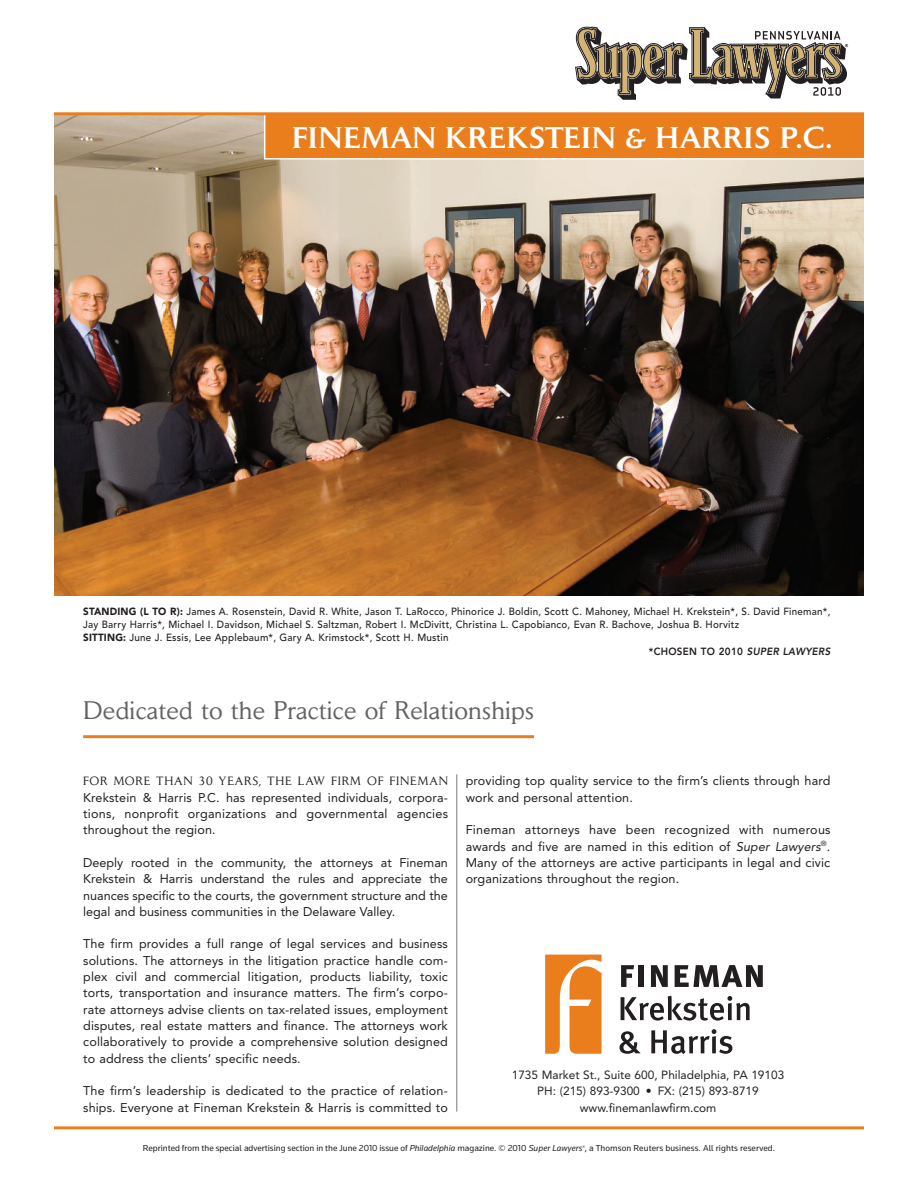
<style>
.page{position:relative;width:918px;height:1188px;background:#fff}
.page>*{position:absolute;margin:0;border:0;box-sizing:border-box;transform-origin:0 0}
.t1{font:500 29.7px "Daily News";letter-spacing:.02em;color:#fff}
.t2{font:25.2px "Daily News";letter-spacing:.01em;color:#636366}
.t3{font:12.6px/16.4px "Avenir";letter-spacing:.01em;color:#231f20;text-align:justify}
.t4{font:11.85px/16.4px "Avenir";color:#231f20;text-align:center}
.t5{font:11.85px "Daily News";letter-spacing:.08em;color:#231f20}
.t6{font:500 10.35px "Avenir";letter-spacing:.02em;color:#231f20;scale:.95 1}
.t7{font:800 10.35px "Avenir";letter-spacing:.03em;color:#231f20;scale:.95 1}
.t8{font:9px "Knowledge";color:#231f20}
.s1{font-weight:900}
.s2{font-style:italic}
</style>
<div class="page">
<svg style="left:576px;top:27px;width:272px;height:73px"></svg>
<img style="left:54px;top:115px;width:810px;height:480px">
<div style="left:264px;top:115px;width:600px;height:45px;background:#ea7e1d"></div>
<hr style="left:457px;top:774px;width:1px;height:338px;background:#76787b">
<hr style="left:83px;top:735px;width:451px;height:3px;background:#ea7e1d">
<hr style="left:54px;top:1126px;width:810px;height:3px;background:#ea7e1d">
<hr style="left:54px;top:112px;width:810px;height:3px;background:#ea7e1d">
<svg style="left:621px;top:965px;width:13px;height:22px"></svg>
<div style="left:638px;top:965px;width:6px;height:22px;background:#231f20"></div>
<svg style="left:651px;top:965px;width:17px;height:22px"></svg>
<svg style="left:675px;top:965px;width:88px;height:22px"></svg>
<svg style="left:621px;top:996px;width:129px;height:25px"></svg>
<svg style="left:620px;top:1031px;width:21px;height:23px"></svg>
<svg style="left:651px;top:1029px;width:81px;height:25px"></svg>
<svg style="left:545px;top:955px;width:57px;height:99px"></svg>
<h1 class="t1" style="left:292px;top:127px;width:542px">FINEMAN KREKSTEIN &amp; HARRIS P.C.</h1>
<p class="t6" style="left:83px;top:607px;width:788px"><span class="s1">STANDING (L TO R):</span> James A. Rosenstein, David R. White, Jason T. LaRocco, Phinorice J. Boldin, Scott C. Mahoney, Michael H. Krekstein*, S. David Fineman*,</p>
<p class="t6" style="left:83px;top:620px;width:692px">Jay Barry Harris*, Michael I. Davidson, Michael S. Saltzman, Robert I. McDivitt, Christina L. Capobianco, Evan R. Bachove, Joshua B. Horvitz</p>
<p class="t6" style="left:83px;top:633px;width:386px"><span class="s1">SITTING:</span> June J. Essis, Lee Applebaum*, Gary A. Krimstock*, Scott H. Mustin</p>
<p class="t7" style="left:649px;top:647px;width:193px">*CHOSEN TO 2010 <span class="s2">SUPER LAWYERS</span></p>
<h2 class="t2" style="left:83px;top:701px;width:452px">Dedicated to the Practice of Relationships</h2>
<p class="t5" style="left:83px;top:777px;width:366px">FOR MORE THAN 30 YEARS, THE LAW FIRM OF FINEMAN</p>
<p class="t3" style="left:83px;top:790px;width:366px">Krekstein &amp; Harris P.C. has represented individuals, corpora&shy;tions, nonprofit organizations and governmental agencies throughout the region.</p>
<p class="t3" style="left:83px;top:855px;width:366px">Deeply rooted in the community, the attorneys at Fineman Krekstein &amp; Harris understand the rules and appreciate the nuances specific to the courts, the government structure and the legal and business communities in the Delaware Valley.</p>
<p class="t3" style="left:83px;top:937px;width:366px">The firm provides a full range of legal services and business solutions. The attorneys in the litigation practice handle com&shy;plex civil and commercial litigation, products liability, toxic torts, transportation and insurance matters. The firm’s corpo&shy;rate attorneys advise clients on tax-related issues, employment disputes, real estate matters and finance. The attorneys work collaboratively to provide a comprehensive solution designed to address the clients’ specific needs.</p>
<p class="t3" style="left:83px;top:1084px;width:366px">The firm’s leadership is dedicated to the practice of relation&shy;ships. Everyone at Fineman Krekstein &amp; Harris is committed to</p>
<p class="t3" style="left:466px;top:774px;width:366px">providing top quality service to the firm’s clients through hard work and personal attention.</p>
<p class="t3" style="left:466px;top:823px;width:366px">Fineman attorneys have been recognized with numerous awards and five are named in this edition of <span class="s2">Super Lawyers</span><sup>®</sup>.<br>Many of the attorneys are active participants in legal and civic organizations throughout the region.</p>
<p class="t4" style="left:512px;top:1068px;width:274px">1735 Market St., Suite 600, Philadelphia, PA 19103<br>PH: (215) 893-9300 • FX: (215) 893-8719 www.finemanlawfirm.com</p>
<p class="t8" style="left:143px;top:1145px;width:634px">Reprinted from the special advertising section in the June 2010 issue of <span class="s2">Philadelphia</span> magazine. © 2010 <span class="s2">Super Lawyers</span><sup>®</sup>, a Thomson Reuters business. All rights reserved.</p>
</div>
